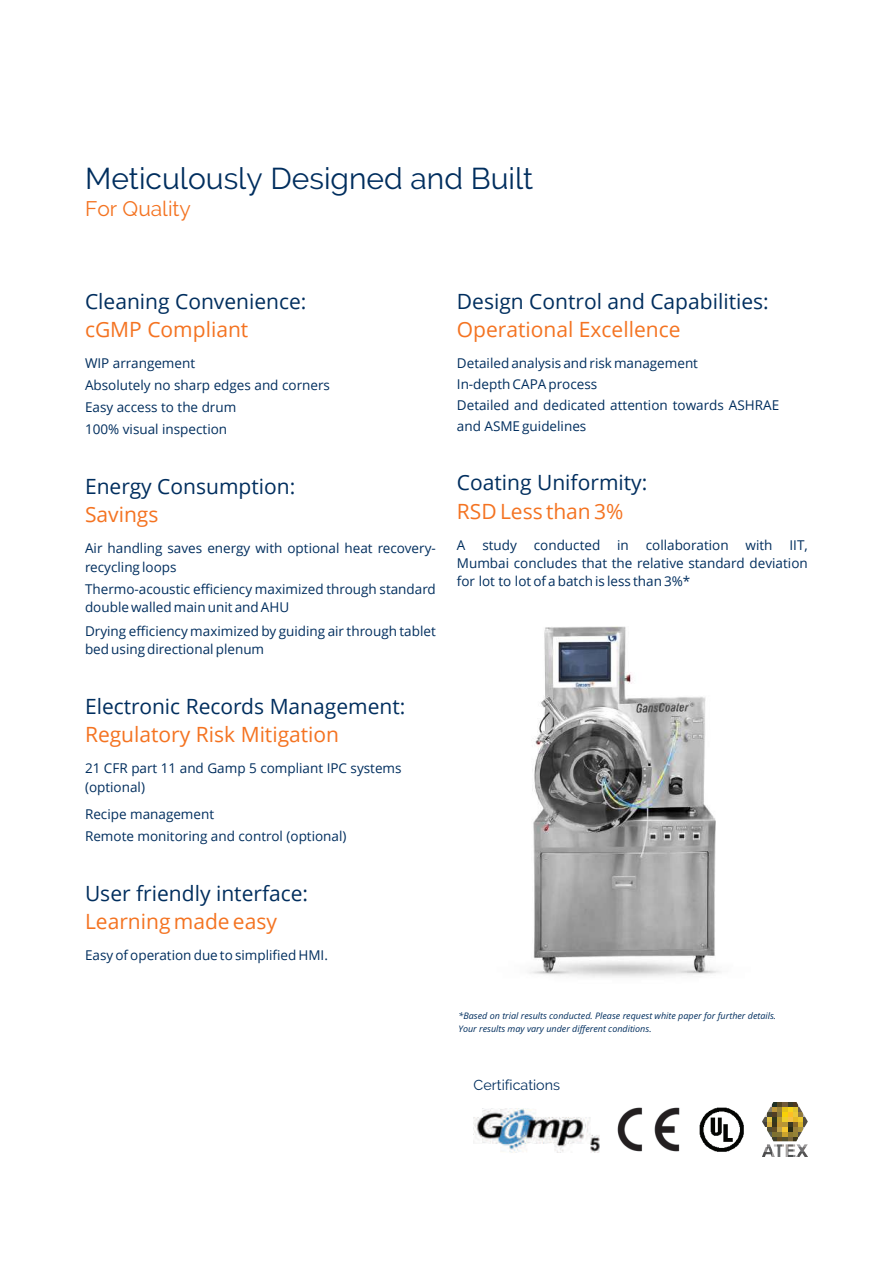
<style>
.page{position:relative;width:893px;height:1263px;background:#fff}
.page>*{position:absolute;margin:0;border:0;box-sizing:border-box;transform-origin:0 0}
.t1{font:30px "Raleway";color:#002e5e}
.t2{font:21px "Open Sans";color:#002e5e}
.t3{font:21px "Open Sans";color:#f47321}
.t4{font:21px "Raleway";color:#f47321}
.t5{font:14.4px "Raleway";color:#002e5e}
.t6{font:13.5px/18.5px "Open Sans";color:#002e5e}
.t7{font:italic 9px/12.3px "Open Sans";color:#002e5e}
</style>
<div class="page">
<img style="left:529px;top:626px;width:192px;height:352px">
<img style="left:699px;top:1107px;width:45px;height:45px">
<img style="left:763px;top:1102px;width:45px;height:55px">
<img style="left:474px;top:1108px;width:126px;height:45px">
<img style="left:617px;top:1107px;width:63px;height:45px">
<h1 class="t1" style="left:85px;top:161px;width:450px">Meticulously Designed and Built</h1>
<h2 class="t4" style="left:85px;top:196px;width:107px">For Quality</h2>
<h2 class="t2" style="left:85px;top:287px;width:223px">Cleaning Convenience:</h2>
<h2 class="t3" style="left:85px;top:315px;width:165px">cGMP Compliant</h2>
<p class="t6" style="left:85px;top:352px;width:246px;line-height:22px">WIP arrangement<br>Absolutely no sharp edges and corners<br>Easy access to the drum<br>100% visual inspection</p>
<h2 class="t2" style="left:85px;top:472px;width:212px">Energy Consumption:</h2>
<h2 class="t3" style="left:85px;top:500px;width:75px">Savings</h2>
<p class="t6" style="left:85px;top:539px;width:352px">Air handling saves energy with optional heat recovery&shy;recycling loops</p>
<p class="t6" style="left:85px;top:579px;width:352px">Thermo-acoustic efficiency maximized through standard double walled main unit and AHU</p>
<p class="t6" style="left:85px;top:621px;width:352px">Drying efficiency maximized by guiding air through tablet bed using directional plenum</p>
<h2 class="t2" style="left:85px;top:692px;width:322px">Electronic Records Management:</h2>
<h2 class="t3" style="left:85px;top:720px;width:256px">Regulatory Risk Mitigation</h2>
<p class="t6" style="left:85px;top:759px;width:318px">21 CFR part 11 and Gamp 5 compliant IPC systems (optional)</p>
<p class="t6" style="left:85px;top:803px;width:263px;line-height:22px">Recipe management<br>Remote monitoring and control (optional)</p>
<h2 class="t2" style="left:85px;top:878px;width:225px">User friendly interface:</h2>
<h2 class="t3" style="left:85px;top:907px;width:194px">Learning made easy</h2>
<p class="t6" style="left:85px;top:945px;width:244px">Easy of operation due to simplified HMI.</p>
<h2 class="t2" style="left:457px;top:287px;width:313px">Design Control and Capabilities:</h2>
<h2 class="t3" style="left:457px;top:315px;width:225px">Operational Excellence</h2>
<p class="t6" style="left:457px;top:353px;width:324px;line-height:20.9px">Detailed analysis and risk management<br>In-depth CAPA process<br>Detailed and dedicated attention towards ASHRAE and ASME guidelines</p>
<h2 class="t2" style="left:457px;top:468px;width:192px">Coating Uniformity:</h2>
<h2 class="t3" style="left:457px;top:497px;width:168px">RSD Less than 3%</h2>
<p class="t6" style="left:457px;top:535px;width:10px">A</p>
<p class="t6" style="left:482px;top:535px;width:36px">study</p>
<p class="t6" style="left:534px;top:535px;width:97px">conducted in</p>
<p class="t6" style="left:646px;top:535px;width:84px">collaboration</p>
<p class="t6" style="left:746px;top:535px;width:28px">with</p>
<p class="t6" style="left:457px;top:535px;width:352px;text-align:justify;text-indent:333px">IIT, Mumbai concludes that the relative standard deviation for lot to lot of a batch is less than 3%*</p>
<p class="t7" style="left:458px;top:1011px;width:319px">*Based on trial results conducted. Please request white paper for further details.<br>Your results may vary under different conditions.</p>
<p class="t5" style="left:474px;top:1076px;width:88px">Certifications</p>
</div>
